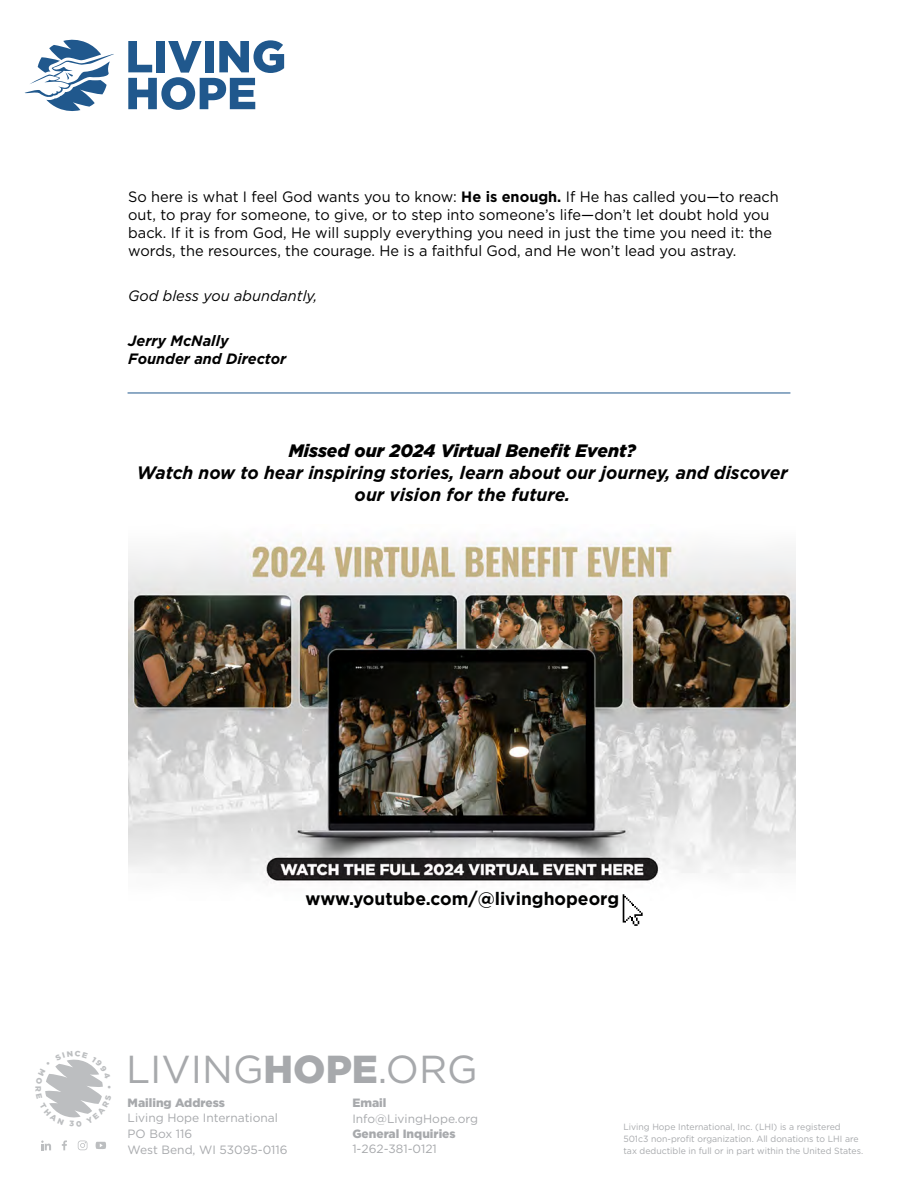
<style>
.page{position:relative;width:918px;height:1188px;background:#fff}
.page>*{position:absolute;margin:0;border:0;box-sizing:border-box;transform-origin:0 0}
.t1{font:39px "Gotham";color:#a7a9ac}
.t2{font:italic 700 18px/21.6px "Gotham";color:#000;text-align:center}
.t3{font:italic 900 18px "Gotham";color:#000}
.t4{font:700 18px "Gotham";color:#000}
.t5{font:15px/18px "Gotham";color:#000}
.t6{font:italic 700 15px/18px "Gotham";color:#000}
.t7{font:italic 15px "Gotham";color:#000}
.t8{font:12px/15.8px "Gotham";color:#a7a9ac}
.t9{font:900 12px "Gotham";color:#a7a9ac}
.t10{font:9px/12px "Gotham";color:#a7a9ac}
.s1{font-weight:700}
.s2{font-weight:900}
</style>
<div class="page">
<svg style="left:128px;top:40px;width:156px;height:70px"></svg>
<svg style="left:25px;top:39px;width:89px;height:72px"></svg>
<svg style="left:62px;top:1141px;width:5px;height:9px"></svg>
<svg style="left:41px;top:1141px;width:10px;height:9px"></svg>
<svg style="left:96px;top:1142px;width:10px;height:7px"></svg>
<svg style="left:78px;top:1141px;width:9px;height:9px"></svg>
<img style="left:128px;top:541px;width:668px;height:359px">
<hr style="left:128px;top:393px;width:662px;height:1px;background:#20588d">
<svg style="left:623px;top:894px;width:20px;height:32px"></svg>
<svg style="left:45px;top:1059px;width:58px;height:59px"></svg>
<p class="t5" style="left:128px;top:187px;width:652px">So here is what I feel God wants you to know: <span class="s1">He is enough.</span> If He has called you—to reach out, to pray for someone, to give, or to step into someone’s life—don’t let doubt hold you back. If it is from God, He will supply everything you need in just the time you need it: the words, the resources, the courage. He is a faithful God, and He won’t lead you astray.</p>
<p class="t7" style="left:128px;top:286px;width:191px">God bless you abundantly,</p>
<p class="t6" style="left:128px;top:331px;width:160px">Jerry McNally<br>Founder and Director</p>
<p class="t3" style="left:289px;top:439px;width:349px">Missed our 2024 Virtual Benefit Event?</p>
<p class="t2" style="left:137px;top:462px;width:652px">Watch now to hear inspiring stories, learn about our journey, and discover our vision for the future.</p>
<p class="t4" style="left:306px;top:886px;width:315px">www.youtube.com/@livinghopeorg</p>
<h1 class="t1" style="left:126px;top:1045px;width:353px">LIVING<span class="s2">HOPE</span>.ORG</h1>
<p class="t9" style="left:352px;top:1094px;width:36px">Email</p>
<p class="t8" style="left:352px;top:1110px;width:127px">Info@LivingHope.org</p>
<p class="t9" style="left:352px;top:1125px;width:105px">General Inquiries</p>
<p class="t8" style="left:352px;top:1141px;width:86px">1-262-381-0121</p>
<p class="t9" style="left:128px;top:1094px;width:99px">Mailing Address</p>
<p class="t8" style="left:128px;top:1110px;width:161px">Living Hope International<br>PO Box 116<br>West Bend, WI 53095-0116</p>
<p class="t10" style="left:623px;top:1120px;width:241px">Living Hope International, Inc. (LHI) is a registered<br>501c3 non-profit organization. All donations to LHI are tax deductible in full or in part within the United States.</p>
</div>
